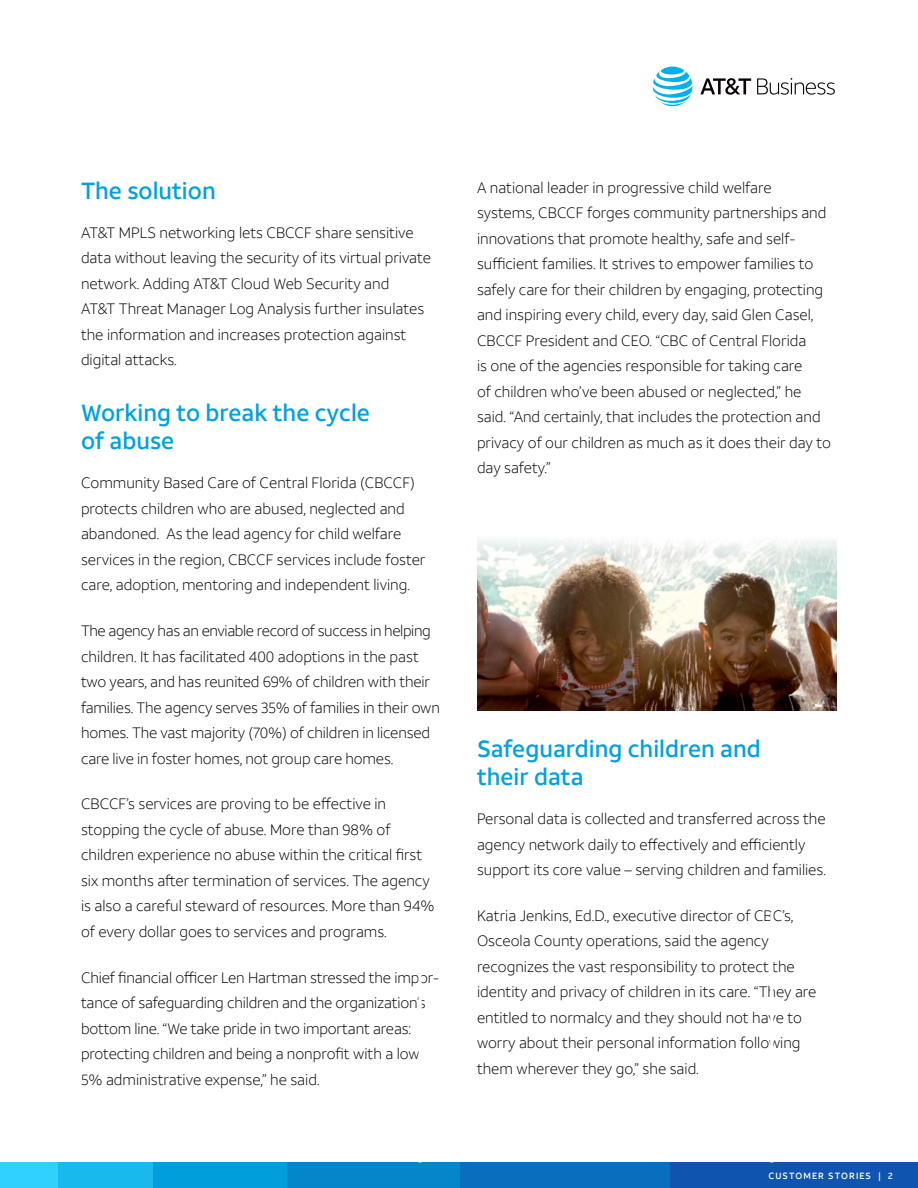
<style>
.page{position:relative;width:918px;height:1188px;background:#fff}
.page>*{position:absolute;margin:0;border:0;box-sizing:border-box;transform-origin:0 0}
.t1{font:500 23.25px/28.5px "ATT Aleck Sans";color:#00a1df}
.t2{font:300 15px/25.5px "ATT Aleck Sans";color:#000}
.t3{font:500 9px "ATT Aleck Sans";letter-spacing:.12em;color:#fff}
</style>
<div class="page">
<div style="left:669px;top:1163px;width:249px;height:25px;background:#0f54af"></div>
<div style="left:459px;top:1163px;width:211px;height:25px;background:#0a6ebe"></div>
<div style="left:287px;top:1163px;width:172px;height:25px;background:#0586cb"></div>
<div style="left:153px;top:1163px;width:134px;height:25px;background:#009fdb"></div>
<div style="left:57px;top:1163px;width:96px;height:25px;background:#18b9ed"></div>
<div style="left:0;top:1162px;width:57px;height:26px;background:#30d1ff"></div>
<svg style="left:653px;top:67px;width:39px;height:39px"></svg>
<svg style="left:700px;top:78px;width:51px;height:17px"></svg>
<svg style="left:757px;top:78px;width:78px;height:17px"></svg>
<img style="left:477px;top:539px;width:360px;height:172px">
<h1 class="t1" style="left:81px;top:177px;width:136px">The solution</h1>
<p class="t2" style="left:81px;top:220px;width:352px">AT&amp;T MPLS networking lets CBCCF share sensitive data without leaving the security of its virtual private network. Adding AT&amp;T Cloud Web Security and<br>AT&amp;T Threat Manager Log Analysis further insulates the information and increases protection against digital attacks.</p>
<h1 class="t1" style="left:81px;top:399px;width:290px">Working to break the cycle of abuse</h1>
<p class="t2" style="left:81px;top:470px;width:346px">Community Based Care of Central Florida (CBCCF) protects children who are abused, neglected and abandoned. As the lead agency for child welfare services in the region, CBCCF services include foster care, adoption, mentoring and independent living.</p>
<p class="t2" style="left:81px;top:618px;width:360px">The agency has an enviable record of success in helping children. It has facilitated 400 adoptions in the past two years, and has reunited 69% of children with their families. The agency serves 35% of families in their own homes. The vast majority (70%) of children in licensed care live in foster homes, not group care homes.</p>
<p class="t2" style="left:81px;top:791px;width:355px">CBCCF’s services are proving to be effective in stopping the cycle of abuse. More than 98% of children experience no abuse within the critical first six months after termination of services. The agency is also a careful steward of resources. More than 94% of every dollar goes to services and programs.</p>
<p class="t2" style="left:81px;top:965px;width:359px">Chief financial officer Len Hartman stressed the impor&shy;tance of safeguarding children and the organization’s bottom line. “We take pride in two important areas: protecting children and being a nonprofit with a low 5% administrative expense,” he said.</p>
<p class="t2" style="left:477px;top:175px;width:356px">A national leader in progressive child welfare systems, CBCCF forges community partnerships and innovations that promote healthy, safe and self&shy;sufficient families. It strives to empower families to safely care for their children by engaging, protecting and inspiring every child, every day, said Glen Casel, CBCCF President and CEO. “CBC of Central Florida<br>is one of the agencies responsible for taking care<br>of children who’ve been abused or neglected,” he said. “And certainly, that includes the protection and privacy of our children as much as it does their day to day safety.”</p>
<h1 class="t1" style="left:477px;top:734px;width:285px">Safeguarding children and their data</h1>
<p class="t2" style="left:477px;top:806px;width:350px">Personal data is collected and transferred across the agency network daily to effectively and efficiently support its core value – serving children and families.</p>
<p class="t2" style="left:477px;top:903px;width:341px">Katria Jenkins, Ed.D., executive director of CBC’s, Osceola County operations, said the agency recognizes the vast responsibility to protect the identity and privacy of children in its care. “They are entitled to normalcy and they should not have to worry about their personal information following them wherever they go,” she said.</p>
<p class="t3" style="left:768px;top:1170px;width:126px">CUSTOMER STORIES | 2</p>
</div>
